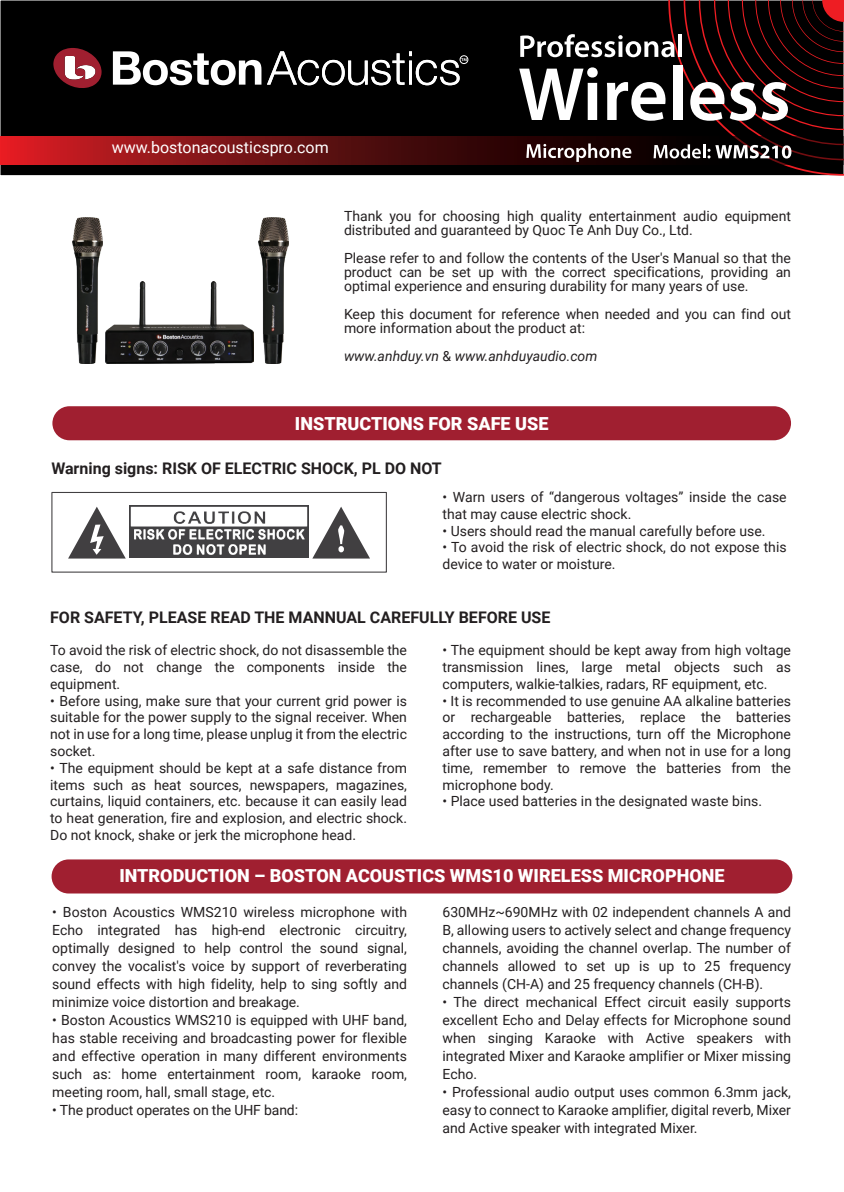
<style>
.page{position:relative;width:844px;height:1192px;background:#fff}
.page>*{position:absolute;margin:0;border:0;box-sizing:border-box;transform-origin:0 0}
.t1{font:900 18px "Roboto";color:#fff}
.t2{font:700 16px "Roboto";color:#231f20}
.t3{font:16px "Roboto";color:#fff}
.t4{font:14px/18px "Roboto";color:#231f20;text-align:justify}
.t5{font:italic 14px "Roboto";color:#231f20}
.s1{font-style:normal}
</style>
<div class="page">
<svg style="left:68px;top:507px;width:58px;height:52px"></svg>
<svg style="left:312px;top:507px;width:58px;height:52px"></svg>
<img style="left:129px;top:505px;width:179px;height:52px">
<div style="left:51px;top:492px;width:336px;height:81px;border:1px solid #413f41"></div>
<img style="left:106px;top:281px;width:147px;height:82px">
<img style="left:73px;top:217px;width:29px;height:146px">
<img style="left:258px;top:217px;width:30px;height:146px">
<div style="left:52px;top:406px;width:738px;height:34px;background:#a01f30;border-radius:17px"></div>
<div style="left:52px;top:859px;width:740px;height:34px;background:#a01f30;border-radius:17px"></div>
<div style="left:0;top:0;width:843px;height:176px;background:#000;border:1px solid #fff"></div>
<svg style="left:0;top:137px;width:519px;height:28px;background:#781214"></svg>
<svg style="left:519px;top:0;width:324px;height:176px"></svg>
<svg style="left:113px;top:51px;width:148px;height:34px"></svg>
<svg style="left:53px;top:48px;width:49px;height:40px"></svg>
<div style="left:459px;top:55px;width:9px;height:9px;border:1px solid #fff;border-radius:50%"></div>
<svg style="left:267px;top:51px;width:199px;height:34px"></svg>
<p class="t3" style="left:112px;top:136px;width:218px">www.bostonacousticspro.com</p>
<p class="t4" style="left:344px;top:208px;width:448px;line-height:14px">Thank you for choosing high quality entertainment audio equipment distributed and guaranteed by Quoc Te Anh Duy Co., Ltd.</p>
<p class="t4" style="left:344px;top:250px;width:448px;line-height:14px">Please refer to and follow the contents of the User's Manual so that the product can be set up with the correct specifications, providing an optimal experience and ensuring durability for many years of use.</p>
<p class="t4" style="left:344px;top:306px;width:448px;line-height:14px">Keep this document for reference when needed and you can find out more information about the product at:</p>
<p class="t5" style="left:344px;top:346px;width:255px">www.anhduy.vn <span class="s1">&amp;</span> www.anhduyaudio.com</p>
<p class="t1" style="left:295px;top:411px;width:255px">INSTRUCTIONS FOR SAFE USE</p>
<p class="t2" style="left:51px;top:457px;width:392px">Warning signs: RISK OF ELECTRIC SHOCK, PL DO NOT</p>
<p class="t4" style="left:442px;top:488px;width:345px;line-height:16.8px">• Warn users of “dangerous voltages” inside the case that may cause electric shock.</p>
<p class="t4" style="left:442px;top:521px;width:324px">• Users should read the manual carefully before use.</p>
<p class="t4" style="left:442px;top:538px;width:345px;line-height:16.8px">• To avoid the risk of electric shock, do not expose this device to water or moisture.</p>
<p class="t2" style="left:50px;top:606px;width:501px">FOR SAFETY, PLEASE READ THE MANNUAL CAREFULLY BEFORE USE</p>
<p class="t4" style="left:50px;top:641px;width:358px;line-height:16.8px">To avoid the risk of electric shock, do not disassemble the case, do not change the components inside the equipment.</p>
<p class="t4" style="left:50px;top:692px;width:358px;line-height:16.8px">• Before using, make sure that your current grid power is suitable for the power supply to the signal receiver. When not in use for a long time, please unplug it from the electric socket.</p>
<p class="t4" style="left:50px;top:759px;width:358px;line-height:16.8px">• The equipment should be kept at a safe distance from items such as heat sources, newspapers, magazines, curtains, liquid containers, etc. because it can easily lead to heat generation, fire and explosion, and electric shock.<br>Do not knock, shake or jerk the microphone head.</p>
<p class="t4" style="left:442px;top:641px;width:350px;line-height:16.8px">• The equipment should be kept away from high voltage transmission lines, large metal objects such as computers, walkie-talkies, radars, RF equipment, etc.</p>
<p class="t4" style="left:442px;top:692px;width:350px;line-height:16.8px">• It is recommended to use genuine AA alkaline batteries or rechargeable batteries, replace the batteries according to the instructions, turn off the Microphone after use to save battery, and when not in use for a long time, remember to remove the batteries from the microphone body.</p>
<p class="t4" style="left:442px;top:792px;width:321px">• Place used batteries in the designated waste bins.</p>
<p class="t1" style="left:119px;top:863px;width:606px">INTRODUCTION – BOSTON ACOUSTICS WMS10 WIRELESS MICROPHONE</p>
<p class="t4" style="left:442px;top:902px;width:350px">630MHz~690MHz with 02 independent channels A and B, allowing users to actively select and change frequency channels, avoiding the channel overlap. The number of channels allowed to set up is up to 25 frequency channels (CH-A) and 25 frequency channels (CH-B).</p>
<p class="t4" style="left:442px;top:992px;width:350px">• The direct mechanical Effect circuit easily supports excellent Echo and Delay effects for Microphone sound when singing Karaoke with Active speakers with integrated Mixer and Karaoke amplifier or Mixer missing Echo.</p>
<p class="t4" style="left:442px;top:1082px;width:350px">• Professional audio output uses common 6.3mm jack, easy to connect to Karaoke amplifier, digital reverb, Mixer and Active speaker with integrated Mixer.</p>
<p class="t4" style="left:52px;top:902px;width:356px">• Boston Acoustics WMS210 wireless microphone with Echo integrated has high-end electronic circuitry, optimally designed to help control the sound signal, convey the vocalist's voice by support of reverberating sound effects with high fidelity, help to sing softly and minimize voice distortion and breakage.</p>
<p class="t4" style="left:52px;top:1010px;width:356px">• Boston Acoustics WMS210 is equipped with UHF band, has stable receiving and broadcasting power for flexible and effective operation in many different environments such as: home entertainment room, karaoke room, meeting room, hall, small stage, etc.</p>
<p class="t4" style="left:52px;top:1100px;width:247px">• The product operates on the UHF band:</p>
</div>
